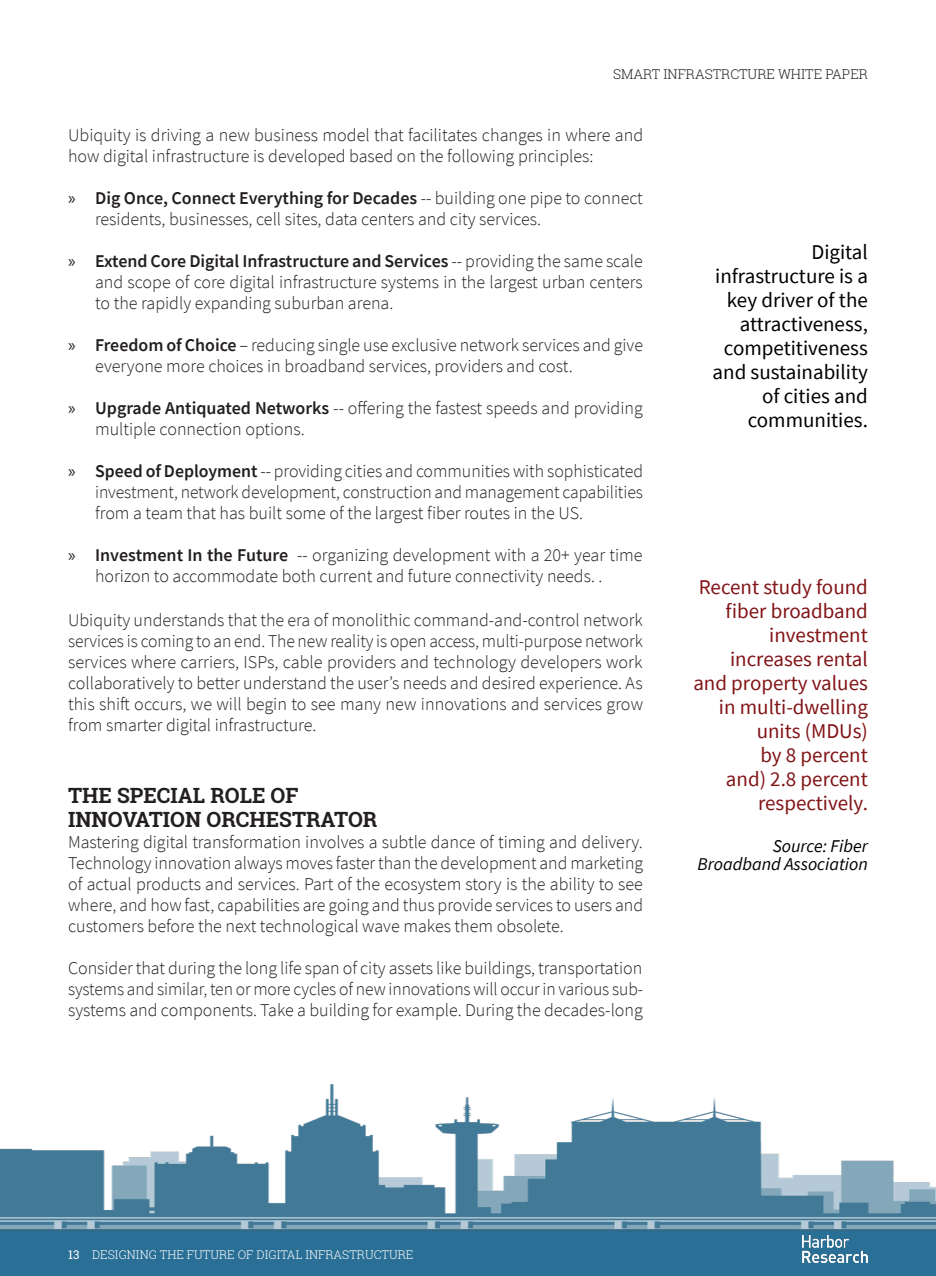
<style>
.page{position:relative;width:936px;height:1276px;background:#fff}
.page>*{position:absolute;margin:0;border:0;box-sizing:border-box;transform-origin:0 0}
.t1{font:21px/24px "Source Sans Pro";color:#821417;text-align:right}
.t2{font:21px/24px "Source Sans Pro";color:#000;text-align:right}
.Medium_Title__12pt{font:700 21px "Roboto Slab";color:#231f20}
.Medium_Title__12pt-2{font:300 18px/21px "Source Sans Pro";color:#231f20}
.t3{font:italic 18px/18px "Source Sans Pro";color:#000;text-align:right}
.t4{font:300 13.5px "Roboto Slab";color:#231f20}
.t5{font:300 12px "Roboto Slab";color:#fff}
.s1{font-family:"Myriad Pro";font-weight:400}
.s2{font-weight:600}
.s3{font-weight:400}
</style>
<div class="page">
<img style="left:0;top:1084px;width:935px;height:192px">
<img style="left:802px;top:1235px;width:65px;height:27px">
<p class="t4" style="left:613px;top:65px;width:256px">SMART INFRASTRCTURE WHITE PAPER</p>
<p class="Medium_Title__12pt-2" style="left:68px;top:125px;width:576px">Ubiquity is driving a new business model that facilitates changes in where and how digital infrastructure is developed based on the following principles:</p>
<p class="Medium_Title__12pt-2" style="left:95px;top:188px;width:549px;text-indent:-27px"><span class="s1">»</span> <span class="s2">Dig Once, Connect Everything for Decades</span> -- building one pipe to connect residents, businesses, cell sites, data centers and city services.</p>
<p class="Medium_Title__12pt-2" style="left:95px;top:251px;width:549px;text-align:justify;text-indent:-27px"><span class="s1">»</span> <span class="s2">Extend Core Digital Infrastructure and Services</span> -- providing the same scale and scope of core digital infrastructure systems in the largest urban centers to the rapidly expanding suburban arena.</p>
<p class="Medium_Title__12pt-2" style="left:95px;top:335px;width:549px;text-indent:-27px"><span class="s1">»</span> <span class="s2">Freedom of Choice</span> – reducing single use exclusive network services and give everyone more choices in broadband services, providers and cost.</p>
<p class="Medium_Title__12pt-2" style="left:95px;top:398px;width:549px;text-indent:-27px"><span class="s1">»</span> <span class="s2">Upgrade Antiquated Networks</span> -- offering the fastest speeds and providing multiple connection options.</p>
<p class="Medium_Title__12pt-2" style="left:95px;top:461px;width:549px;text-align:justify;text-indent:-27px"><span class="s1">»</span> <span class="s2">Speed of Deployment</span> -- providing cities and communities with sophisticated investment, network development, construction and management capabilities from a team that has built some of the largest fiber routes in the US.</p>
<p class="Medium_Title__12pt-2" style="left:95px;top:545px;width:549px;text-indent:-27px"><span class="s1">»</span> <span class="s2">Investment In the Future</span> -- organizing development with a 20+ year time horizon to accommodate both current and future connectivity needs. .</p>
<p class="Medium_Title__12pt-2" style="left:68px;top:609px;width:576px;text-align:justify">Ubiquity understands that the era of monolithic command-and-control network services is coming to an end. The new reality is open access, multi-purpose network services where carriers, ISPs, cable providers and technology developers work collaboratively to better understand the user’s needs and desired experience. As this shift occurs, we will begin to see many new innovations and services grow from smarter digital infrastructure.</p>
<p class="Medium_Title__12pt" style="left:68px;top:781px;width:232px">THE SPECIAL ROLE OF</p>
<p class="Medium_Title__12pt" style="left:68px;top:805px;width:311px">INNOVATION ORCHESTRATOR</p>
<p class="Medium_Title__12pt-2" style="left:68px;top:831px;width:576px;text-align:justify">Mastering digital transformation involves a subtle dance of timing and delivery.<br>Technology innovation always moves faster than the development and marketing of actual products and services. Part of the ecosystem story is the ability to see where, and how fast, capabilities are going and thus provide services to users and customers before the next technological wave makes them obsolete.</p>
<p class="Medium_Title__12pt-2" style="left:68px;top:957px;width:576px;text-align:justify">Consider that during the long life span of city assets like buildings, transportation systems and similar, ten or more cycles of new innovations will occur in various sub&shy;systems and components. Take a building for example. During the decades-long</p>
<p class="t2" style="left:712px;top:240px;width:157px">Digital infrastructure is a key driver of the attractiveness, competitiveness and sustainability of cities and communities.</p>
<p class="t1" style="left:693px;top:575px;width:176px">Recent study found fiber broadband investment increases rental and property values in multi-dwelling units (MDUs)<br>by 8 percent<br>and) 2.8 percent respectively.</p>
<p class="t3" style="left:697px;top:837px;width:172px">Source: Fiber<br>Broadband Association</p>
<p class="t5" style="left:68px;top:1246px;width:347px"><span class="s3">13</span> DESIGNING THE FUTURE OF DIGITAL INFRASTRUCTURE</p>
</div>
